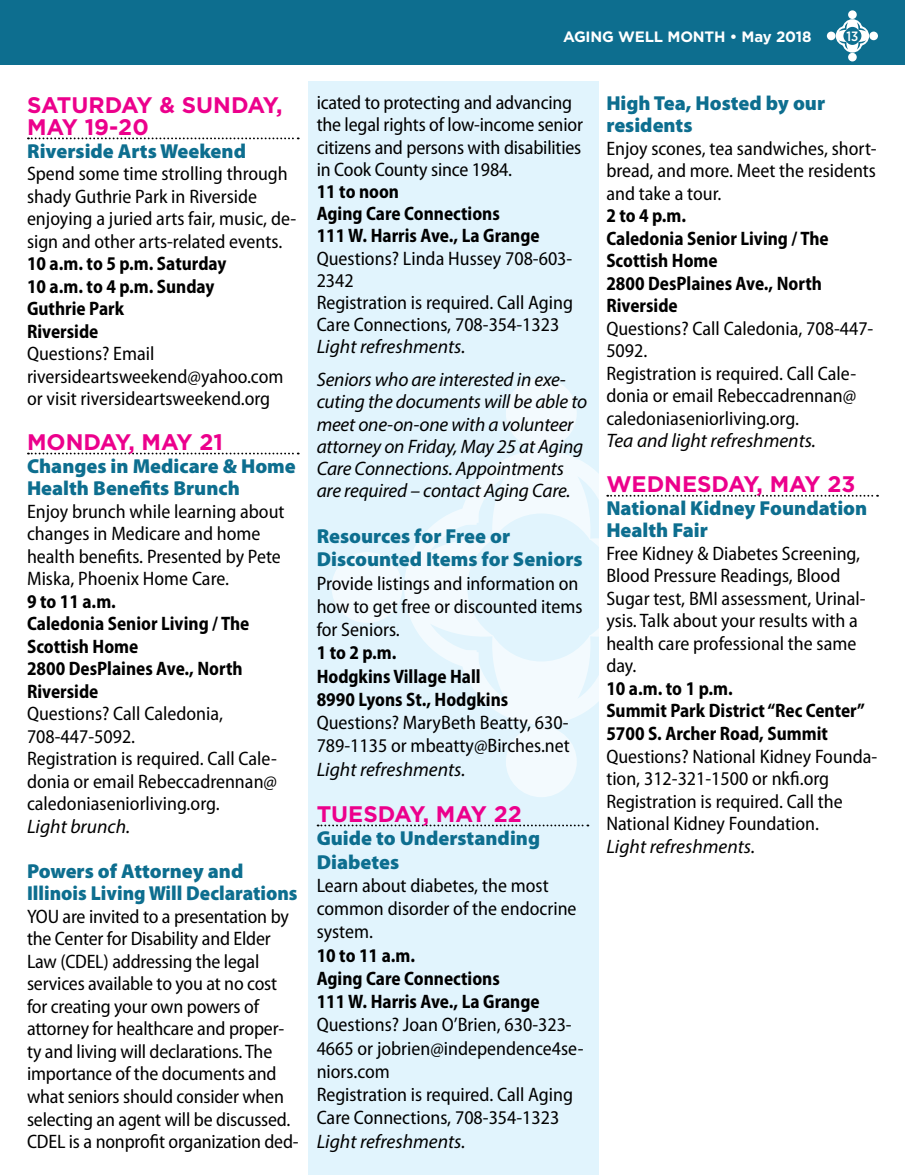
<style>
.page{position:relative;width:905px;height:1175px;background:#fff}
.page>*{position:absolute;margin:0;border:0;box-sizing:border-box;transform-origin:0 0}
.t1{font:700 22.5px "Gotham";color:#ec008c}
.t2{font:900 20.25px/22.5px "Myriad Pro";color:#0d6e8f}
.t3{font:semi-condensed 19.5px/22.5px "Myriad Pro";color:#000}
.t4{font:700 semi-condensed 19.5px/22.5px "Myriad Pro";color:#000;scale:.95 1}
.t5{font:italic 19.5px/22.2px "Myriad Pro";letter-spacing:-.01em;color:#000}
.t6{font:700 15px "Gotham";letter-spacing:-.01em;color:#fff}
.t7{font:500 13.5px "Gotham Narrow";color:#fff}
</style>
<div class="page">
<div style="left:308px;top:81px;width:290px;height:1093px;background:#e1f4fd"></div>
<div style="left:506px;top:378px;width:70px;height:70px;background:#f3fafe;border-radius:50%"></div>
<div style="left:506px;top:726px;width:70px;height:71px;background:#f3fafe;border-radius:50%"></div>
<div style="left:331px;top:552px;width:71px;height:71px;background:#f3fafe;border-radius:50%"></div>
<div style="left:0;top:0;width:904px;height:64px;background:#0d6e8f"></div>
<div style="left:848px;top:10px;width:8px;height:9px;background:#fff;border-radius:50%"></div>
<div style="left:848px;top:53px;width:8px;height:8px;background:#fff;border-radius:50%"></div>
<div style="left:869px;top:32px;width:9px;height:8px;background:#fff;border-radius:50%"></div>
<div style="left:826px;top:32px;width:9px;height:8px;background:#fff;border-radius:50%"></div>
<svg style="left:835px;top:19px;width:34px;height:34px"></svg>
<svg style="left:28px;top:137px;width:271px;height:2px"></svg>
<svg style="left:28px;top:452px;width:271px;height:2px"></svg>
<svg style="left:317px;top:824px;width:271px;height:2px"></svg>
<svg style="left:404px;top:450px;width:474px;height:274px"></svg>
<p class="t6" style="left:563px;top:26px;width:250px">AGING WELL MONTH • MAY 2018</p>
<p class="t7" style="left:846px;top:27px;width:13px">13</p>
<p class="t1" style="left:27px;top:90px;width:17px">SATURDAY</p>
<p class="t1" style="left:159px;top:90px;width:40px">&amp; SUNDAY</p>
<p class="t1" style="left:276px;top:90px;width:8px">,</p>
<p class="t1" style="left:27px;top:112px;width:18px">MAY</p>
<p class="t1" style="left:85px;top:112px;width:66px">19-20</p>
<p class="t2" style="left:27px;top:140px;width:220px">Riverside Arts Weekend</p>
<p class="t3" style="left:27px;top:163px;width:271px">Spend some time strolling through shady Guthrie Park in Riverside enjoying a juried arts fair, music, de&shy;sign and other arts-related events.</p>
<p class="t4" style="left:27px;top:252px;width:211px">10 a.m. to 5 p.m. Saturday<br>10 a.m. to 4 p.m. Sunday<br>Guthrie Park<br>Riverside</p>
<p class="t3" style="left:27px;top:343px;width:258px">Questions? Email riversideartsweekend@yahoo.com or visit riversideartsweekend.org</p>
<p class="t1" style="left:27px;top:427px;width:19px">MONDAY</p>
<p class="t1" style="left:128px;top:427px;width:31px">, MAY</p>
<p class="t1" style="left:199px;top:427px;width:25px">21</p>
<p class="t2" style="left:27px;top:455px;width:270px">Changes in Medicare &amp; Home<br>Health Benefits Brunch</p>
<p class="t3" style="left:27px;top:500px;width:259px">Enjoy brunch while learning about changes in Medicare and home health benefits. Presented by Pete<br>Miska, Phoenix Home Care.</p>
<p class="t4" style="left:27px;top:590px;width:236px">9 to 11 a.m.<br>Caledonia Senior Living / The<br>Scottish Home<br>2800 DesPlaines Ave., North<br>Riverside</p>
<p class="t3" style="left:27px;top:703px;width:251px">Questions? Call Caledonia,<br>708-447-5092.<br>Registration is required. Call Cale&shy;donia or email Rebeccadrennan@ caledoniaseniorliving.org.</p>
<p class="t5" style="left:27px;top:815px;width:105px">Light brunch.</p>
<p class="t2" style="left:27px;top:860px;width:272px">Powers of Attorney and<br>Illinois Living Will Declarations</p>
<p class="t3" style="left:27px;top:905px;width:273px">YOU are invited to a presentation by the Center for Disability and Elder Law (CDEL) addressing the legal services available to you at no cost for creating your own powers of attorney for healthcare and proper&shy;ty and living will declarations. The importance of the documents and what seniors should consider when selecting an agent will be discussed.<br>CDEL is a nonprofit organization ded-</p>
<p class="t3" style="left:316px;top:92px;width:268px">icated to protecting and advancing the legal rights of low-income senior citizens and persons with disabilities in Cook County since 1984.</p>
<p class="t4" style="left:316px;top:181px;width:236px">11 to noon<br>Aging Care Connections<br>111 W. Harris Ave., La Grange</p>
<p class="t3" style="left:316px;top:247px;width:258px">Questions? Linda Hussey 708-603-<br>2342<br>Registration is required. Call Aging<br>Care Connections, 708-354-1323</p>
<p class="t5" style="left:316px;top:330px;width:250px;line-height:32.7px">Light refreshments.<br>Seniors who are interested in exe-</p>
<p class="t5" style="left:316px;top:390px;width:272px">cuting the documents will be able to meet one-on-one with a volunteer attorney on Friday, May 25 at Aging Care Connections. Appointments are required – contact Aging Care.</p>
<p class="t2" style="left:316px;top:525px;width:267px;line-height:23.2px">Resources for Free or<br>Discounted Items for Seniors</p>
<p class="t3" style="left:316px;top:572px;width:267px;line-height:23.2px">Provide listings and information on how to get free or discounted items for Seniors.</p>
<p class="t4" style="left:316px;top:641px;width:203px;line-height:23.2px">1 to 2 p.m.<br>Hodgkins Village Hall<br>8990 Lyons St., Hodgkins</p>
<p class="t3" style="left:316px;top:711px;width:255px;line-height:23.2px">Questions? MaryBeth Beatty, 630-<br>789-1135 or mbeatty@Birches.net</p>
<p class="t5" style="left:316px;top:757px;width:150px">Light refreshments.</p>
<p class="t1" style="left:316px;top:799px;width:17px">TUESDAY</p>
<p class="t1" style="left:423px;top:799px;width:31px">, MAY</p>
<p class="t1" style="left:493px;top:799px;width:30px">22</p>
<p class="t2" style="left:316px;top:827px;width:225px;line-height:23.2px">Guide to Understanding<br>Diabetes</p>
<p class="t3" style="left:316px;top:874px;width:261px;line-height:23.2px">Learn about diabetes, the most common disorder of the endocrine system.</p>
<p class="t4" style="left:316px;top:943px;width:236px;line-height:23.2px">10 to 11 a.m.<br>Aging Care Connections<br>111 W. Harris Ave., La Grange</p>
<p class="t3" style="left:316px;top:1013px;width:268px;line-height:23.2px">Questions? Joan O’Brien, 630-323-<br>4665 or jobrien@independence4se&shy;niors.com<br>Registration is required. Call Aging<br>Care Connections, 708-354-1323</p>
<p class="t5" style="left:316px;top:1129px;width:150px">Light refreshments.</p>
<p class="t2" style="left:606px;top:92px;width:220px">High Tea, Hosted by our residents</p>
<p class="t3" style="left:606px;top:137px;width:272px;text-align:justify">Enjoy scones, tea sandwiches, short&shy;bread, and more. Meet the residents and take a tour.</p>
<p class="t4" style="left:606px;top:205px;width:236px">2 to 4 p.m.<br>Caledonia Senior Living / The<br>Scottish Home<br>2800 DesPlaines Ave., North<br>Riverside</p>
<p class="t3" style="left:606px;top:317px;width:268px">Questions? Call Caledonia, 708-447-<br>5092.<br>Registration is required. Call Cale&shy;donia or email Rebeccadrennan@ caledoniaseniorliving.org.</p>
<p class="t5" style="left:606px;top:429px;width:211px">Tea and light refreshments.</p>
<p class="t1" style="left:606px;top:469px;width:18px">WEDNESDAY</p>
<p class="t1" style="left:756px;top:469px;width:31px">, MAY</p>
<p class="t1" style="left:827px;top:469px;width:29px">23</p>
<p class="t2" style="left:606px;top:497px;width:262px">National Kidney Foundation<br>Health Fair</p>
<p class="t3" style="left:606px;top:542px;width:261px">Free Kidney &amp; Diabetes Screening,<br>Blood Pressure Readings, Blood<br>Sugar test, BMI assessment, Urinal&shy;ysis. Talk about your results with a health care professional the same day.</p>
<p class="t4" style="left:606px;top:677px;width:274px">10 a.m. to 1 p.m.<br>Summit Park District “Rec Center”<br>5700 S. Archer Road, Summit</p>
<p class="t3" style="left:606px;top:745px;width:272px">Questions? National Kidney Founda&shy;tion, 312-321-1500 or nkfi.org Registration is required. Call the National Kidney Foundation.</p>
<p class="t5" style="left:606px;top:834px;width:150px">Light refreshments.</p>
</div>
